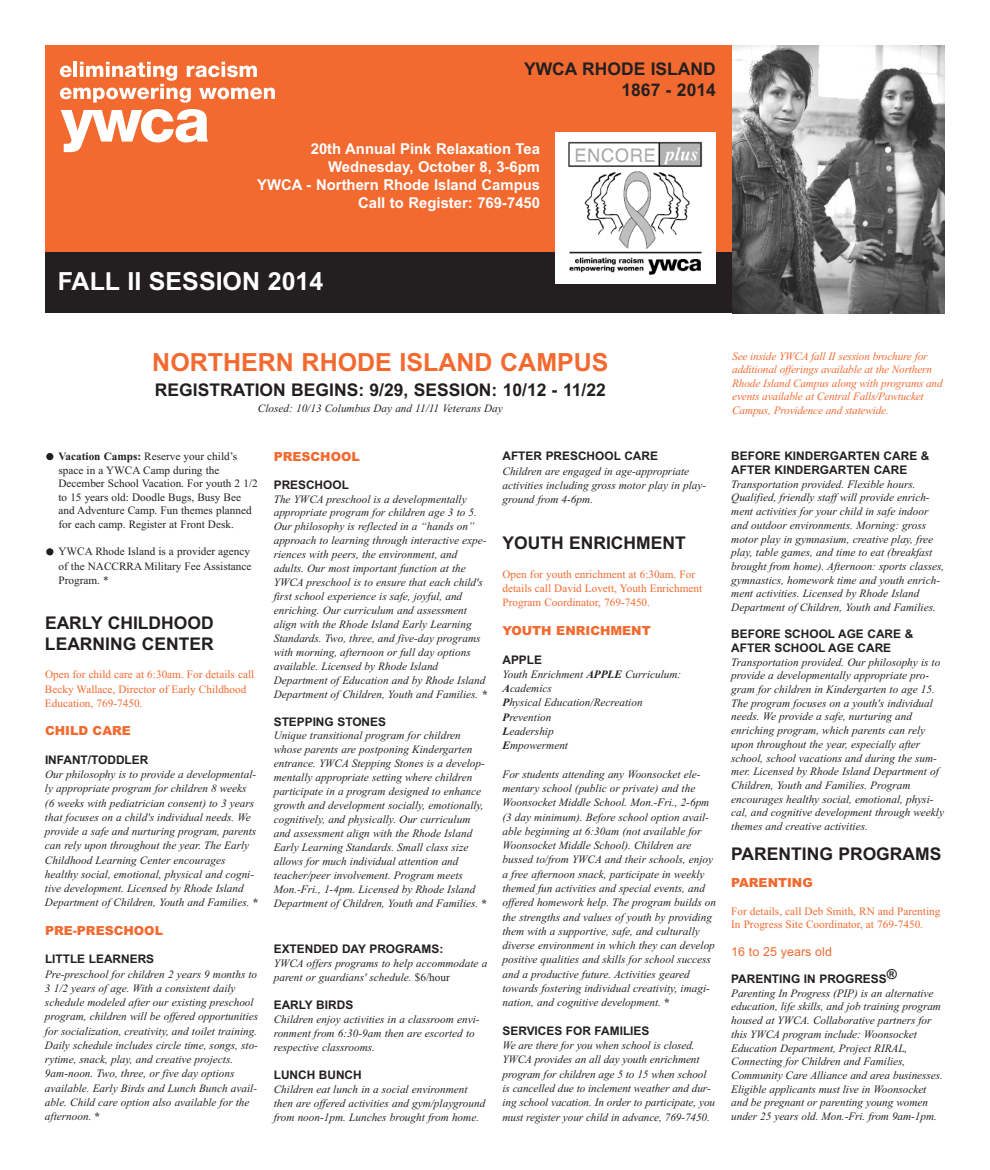
<style>
.page{position:relative;width:990px;height:1170px;background:#fff}
.page>*{position:absolute;margin:0;border:0;box-sizing:border-box;transform-origin:0 0}
.t1{font:700 25px "Arial";color:#f26a30}
.t2{font:700 25px "Arial";color:#fff}
.t3{font:700 17.5px/21px "Arial";color:#231f20;text-align:right}
.t4{font:700 15px/18px "Arial";color:#fff;text-align:right}
.t5{font:900 12.5px "Arial";color:#f26a30}
.t6{font:12.5px "Arial";color:#f26a30}
.t7{font:700 11.88px/13.8px "Arial";color:#231f20}
.t8{font:italic 11.25px/14.2px "Times New Roman";color:#231f20}
.t9{font:11.25px/14.2px "Times New Roman";color:#f26a30}
.t10{font:11.25px/13.5px "Times New Roman";color:#231f20}
.t11{font:italic 11.25px/13.5px "Times New Roman";letter-spacing:-.015em;color:#f26a30}
.s1{font-weight:700}
.s2{font-weight:700;font-style:normal}
.s3{font-style:normal}
</style>
<div class="page">
<div style="left:45px;top:45px;width:687px;height:208px;background:#f26a30"></div>
<svg style="left:60px;top:62px;width:215px;height:41px"></svg>
<svg style="left:61px;top:109px;width:147px;height:43px"></svg>
<div style="left:45px;top:253px;width:687px;height:60px;background:#231f20"></div>
<div style="left:46px;top:453px;width:7px;height:7px;background:#231f20;border-radius:50%"></div>
<div style="left:46px;top:548px;width:7px;height:7px;background:#231f20;border-radius:50%"></div>
<div style="left:556px;top:132px;width:160px;height:151px;background:#fff"></div>
<img style="left:568px;top:141px;width:135px;height:134px">
<img style="left:732px;top:45px;width:213px;height:268px">
<h2 class="t3" style="left:524px;top:58px;width:193px">YWCA RHODE ISLAND<br>1867 - 2014</h2>
<h3 class="t4" style="left:257px;top:140px;width:284px">20th Annual Pink Relaxation Tea<br>Wednesday, October 8, 3-6pm<br>YWCA - Northern Rhode Island Campus<br>Call to Register: 769-7450</h3>
<h1 class="t2" style="left:58px;top:267px;width:267px">FALL II SESSION 2014</h1>
<h1 class="t1" style="left:152px;top:347px;width:458px">NORTHERN RHODE ISLAND CAMPUS</h1>
<h2 class="t3" style="left:155px;top:379px;width:452px">REGISTRATION BEGINS: 9/29, SESSION: 10/12 - 11/22</h2>
<p class="t8" style="left:258px;top:401px;width:246px">Closed: 10/13 Columbus Day and 11/11 Veterans Day</p>
<p class="t10" style="left:58px;top:450px;width:201px"><span class="s1">Vacation Camps:</span> Reserve your child’s space in a YWCA Camp during the December School Vacation. For youth 2 1/2 to 15 years old: Doodle Bugs, Busy Bee and Adventure Camp. Fun themes planned for each camp. Register at Front Desk.</p>
<p class="t10" style="left:58px;top:544px;width:194px;line-height:14.2px;text-align:justify">YWCA Rhode Island is a provider agency of the NACCRRA Military Fee Assistance Program. *</p>
<h2 class="t3" style="left:45px;top:612px;width:170px;text-align:left">EARLY CHILDHOOD<br>LEARNING CENTER</h2>
<p class="t9" style="left:45px;top:667px;width:211px">Open for child care at 6:30am. For details call<br>Becky Wallace, Director of Early Childhood<br>Education, 769-7450.</p>
<p class="t5" style="left:45px;top:724px;width:87px">CHILD CARE</p>
<p class="t7" style="left:45px;top:753px;width:105px">INFANT/TODDLER</p>
<p class="t8" style="left:45px;top:767px;width:215px">Our philosophy is to provide a developmental&shy;ly appropriate program for children 8 weeks (6 weeks with pediatrician consent) to 3 years that focuses on a child's individual needs. We provide a safe and nurturing program, parents can rely upon throughout the year. The Early Childhood Learning Center encourages healthy social, emotional, physical and cogni&shy;tive development. Licensed by Rhode Island Department of Children, Youth and Families. <span class="s2">*</span></p>
<p class="t5" style="left:45px;top:923px;width:120px">PRE-PRESCHOOL</p>
<p class="t7" style="left:45px;top:952px;width:111px">LITTLE LEARNERS</p>
<p class="t8" style="left:45px;top:967px;width:215px">Pre-preschool for children 2 years 9 months to 3 1/2 years of age. With a consistent daily schedule modeled after our existing preschool program, children will be offered opportunities for socialization, creativity, and toilet training.<br>Daily schedule includes circle time, songs, sto&shy;rytime, snack, play, and creative projects.<br>9am-noon. Two, three, or five day options available. Early Birds and Lunch Bunch avail&shy;able. Child care option also available for the afternoon. <span class="s2">*</span></p>
<p class="t5" style="left:274px;top:449px;width:88px">PRESCHOOL</p>
<p class="t7" style="left:274px;top:478px;width:77px">PRESCHOOL</p>
<p class="t8" style="left:274px;top:492px;width:215px;line-height:13.9px">The YWCA preschool is a developmentally appropriate program for children age 3 to 5.<br>Our philosophy is reflected in a “hands on” approach to learning through interactive expe&shy;riences with peers, the environment, and adults. Our most important function at the YWCA preschool is to ensure that each child's first school experience is safe, joyful, and enriching. Our curriculum and assessment align with the Rhode Island Early Learning Standards. Two, three, and five-day programs with morning, afternoon or full day options available. Licensed by Rhode Island Department of Education and by Rhode Island Department of Children, Youth and Families. <span class="s1">*</span></p>
<p class="t7" style="left:274px;top:715px;width:114px">STEPPING STONES</p>
<p class="t8" style="left:274px;top:729px;width:215px">Unique transitional program for children whose parents are postponing Kindergarten entrance. YWCA Stepping Stones is a develop&shy;mentally appropriate setting where children participate in a program designed to enhance growth and development socially, emotionally, cognitively, and physically. Our curriculum and assessment align with the Rhode Island Early Learning Standards. Small class size allows for much individual attention and teacher/peer involvement. Program meets Mon.-Fri., 1-4pm. Licensed by Rhode Island Department of Children, Youth and Families. <span class="s2">*</span></p>
<p class="t7" style="left:274px;top:942px;width:171px">EXTENDED DAY PROGRAMS:</p>
<p class="t8" style="left:274px;top:956px;width:215px">YWCA offers programs to help accommodate a parent or guardians' schedule. <span class="s3">$6/hour</span></p>
<p class="t7" style="left:274px;top:998px;width:81px">EARLY BIRDS</p>
<p class="t8" style="left:274px;top:1012px;width:207px">Children enjoy activities in a classroom envi&shy;ronment from 6:30-9am then are escorted to respective classrooms.</p>
<p class="t7" style="left:274px;top:1068px;width:90px">LUNCH BUNCH</p>
<p class="t8" style="left:274px;top:1082px;width:213px">Children eat lunch in a social environment then are offered activities and gym/playground from noon-1pm. Lunches brought from home.</p>
<p class="t7" style="left:502px;top:449px;width:157px">AFTER PRESCHOOL CARE</p>
<p class="t8" style="left:502px;top:464px;width:205px">Children are engaged in age-appropriate activities including gross motor play in play&shy;ground from 4-6pm.</p>
<h2 class="t3" style="left:502px;top:533px;width:185px">YOUTH ENRICHMENT</h2>
<p class="t9" style="left:502px;top:567px;width:201px">Open for youth enrichment at 6:30am. For details call David Lovett, Youth Enrichment<br>Program Coordinator, 769-7450.</p>
<p class="t5" style="left:502px;top:623px;width:150px">YOUTH ENRICHMENT</p>
<p class="t7" style="left:502px;top:653px;width:41px">APPLE</p>
<p class="t8" style="left:502px;top:667px;width:180px">Youth Enrichment <span class="s1">APPLE</span> Curriculum:<br><span class="s1">A</span>cademics<br><span class="s1">P</span>hysical Education/Recreation<br><span class="s1">P</span>revention<br><span class="s1">L</span>eadership<br><span class="s1">E</span>mpowerment</p>
<p class="t8" style="left:502px;top:767px;width:215px">For students attending any Woonsocket ele&shy;mentary school (public or private) and the Woonsocket Middle School. Mon.-Fri., 2-6pm (3 day minimum). Before school option avail&shy;able beginning at 6:30am (not available for Woonsocket Middle School). Children are bussed to/from YWCA and their schools, enjoy a free afternoon snack, participate in weekly themed fun activities and special events, and offered homework help. The program builds on the strengths and values of youth by providing them with a supportive, safe, and culturally diverse environment in which they can develop positive qualities and skills for school success and a productive future. Activities geared towards fostering individual creativity, imagi&shy;nation, and cognitive development. <span class="s2">*</span></p>
<p class="t7" style="left:502px;top:1024px;width:148px">SERVICES FOR FAMILIES</p>
<p class="t8" style="left:502px;top:1038px;width:214px">We are there for you when school is closed.<br>YWCA provides an all day youth enrichment program for children age 5 to 15 when school is cancelled due to inclement weather and dur&shy;ing school vacation. In order to participate, you must register your child in advance, 769-7450.</p>
<p class="t11" style="left:732px;top:349px;width:212px">See inside YWCA fall II session brochure for additional offerings available at the Northern Rhode Island Campus along with programs and events available at Central Falls/Pawtucket Campus, Providence and statewide.</p>
<p class="t7" style="left:731px;top:449px;width:200px">BEFORE KINDERGARTEN CARE &amp;<br>AFTER KINDERGARTEN CARE</p>
<p class="t8" style="left:731px;top:477px;width:215px;line-height:13.6px">Transportation provided. Flexible hours.<br>Qualified, friendly staff will provide enrich&shy;ment activities for your child in safe indoor and outdoor environments. Morning: gross motor play in gymnasium, creative play, free play, table games, and time to eat (breakfast brought from home). Afternoon: sports classes, gymnastics, homework time and youth enrich&shy;ment activities. Licensed by Rhode Island Department of Children, Youth and Families.</p>
<p class="t7" style="left:731px;top:627px;width:184px">BEFORE SCHOOL AGE CARE &amp;<br>AFTER SCHOOL AGE CARE</p>
<p class="t8" style="left:731px;top:655px;width:214px;line-height:13.6px">Transportation provided. Our philosophy is to provide a developmentally appropriate pro&shy;gram for children in Kindergarten to age 15.<br>The program focuses on a youth's individual needs. We provide a safe, nurturing and enriching program, which parents can rely upon throughout the year, especially after school, school vacations and during the sum&shy;mer. Licensed by Rhode Island Department of Children, Youth and Families. Program encourages healthy social, emotional, physi&shy;cal, and cognitive development through weekly themes and creative activities.</p>
<h2 class="t3" style="left:731px;top:843px;width:212px">PARENTING PROGRAMS</h2>
<p class="t5" style="left:731px;top:876px;width:83px">PARENTING</p>
<p class="t9" style="left:731px;top:904px;width:211px;line-height:13.8px">For details, call Deb Smith, RN and Parenting<br>In Progress Site Coordinator, at 769-7450.</p>
<p class="t6" style="left:731px;top:944px;width:102px">16 to 25 years old</p>
<p class="t7" style="left:731px;top:972px;width:167px">PARENTING IN PROGRESS<sup>®</sup></p>
<p class="t8" style="left:731px;top:986px;width:213px;line-height:13.8px">Parenting In Progress (PIP) is an alternative education, life skills, and job training program housed at YWCA. Collaborative partners for this YWCA program include: Woonsocket Education Department, Project RIRAL, Connecting for Children and Families, Community Care Alliance and area businesses.<br>Eligible applicants must live in Woonsocket and be pregnant or parenting young women under 25 years old. Mon.-Fri. from 9am-1pm.</p>
</div>
